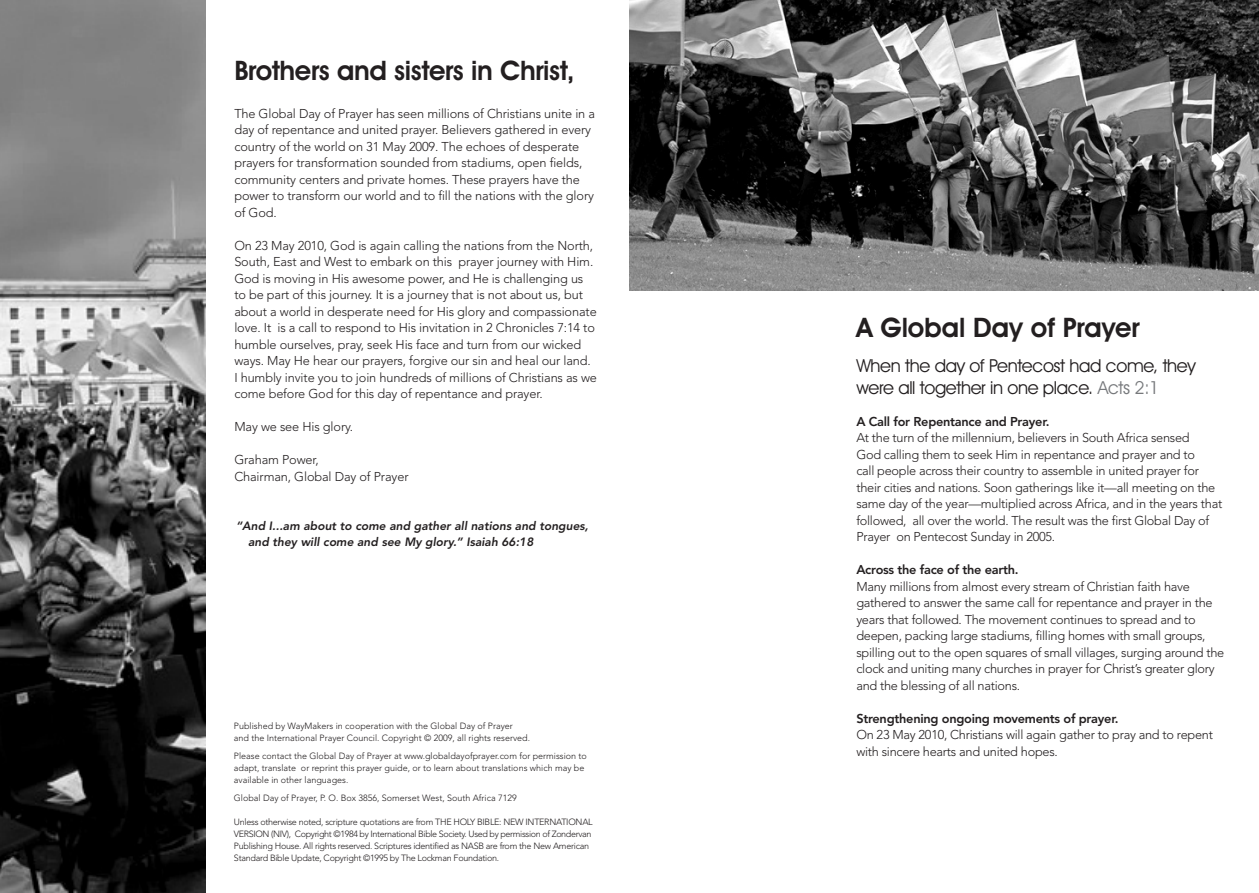
<style>
.page{position:relative;width:1259px;height:893px;background:#fff}
.page>*{position:absolute;margin:0;border:0;box-sizing:border-box;transform-origin:0 0}
.t1{font:600 27px "Avant Garde IT Cby BT";letter-spacing:-.01em;color:#231f20}
.t2{font:18px/21.6px "Avant Garde IT Cby BT";letter-spacing:-.02em;color:#231f20}
.t3{font:300 12.75px/16.5px "Avenir";letter-spacing:-.01em;color:#231f20}
.t4{font:800 12.75px "Avenir";letter-spacing:-.02em;color:#231f20}
.t5{font:italic 800 12px/16.5px "Avenir";color:#231f20}
.t6{font:300 9px/12px "Avenir";color:#231f20}
.t7{font:300 9px/12px "Avenir";letter-spacing:-.03em;color:#231f20}
.s1{color:#76787b}
</style>
<div class="page">
<img style="left:629px;top:0;width:630px;height:291px">
<img style="left:0;top:0;width:206px;height:893px">
<p class="t1" style="left:234px;top:54px;width:342px">Brothers and sisters in Christ,</p>
<p class="t3" style="left:234px;top:105px;width:362px">The Global Day of Prayer has seen millions of Christians unite in a day of repentance and united prayer. Believers gathered in every country of the world on 31 May 2009. The echoes of desperate prayers for transformation sounded from stadiums, open fields, community centers and private homes. These prayers have the power to transform our world and to fill the nations with the glory of God.</p>
<p class="t3" style="left:234px;top:237px;width:364px">On 23 May 2010, God is again calling the nations from the North, South, East and West to embark on this prayer journey with Him.<br>God is moving in His awesome power, and He is challenging us to be part of this journey. It is a journey that is not about us, but about a world in desperate need for His glory and compassionate love. It is a call to respond to His invitation in 2 Chronicles 7:14 to humble ourselves, pray, seek His face and turn from our wicked ways. May He hear our prayers, forgive our sin and heal our land.</p>
<p class="t3" style="left:234px;top:369px;width:364px">I humbly invite you to join hundreds of millions of Christians as we come before God for this day of repentance and prayer.</p>
<p class="t3" style="left:234px;top:419px;width:120px">May we see His glory.</p>
<p class="t3" style="left:234px;top:452px;width:86px">Graham Power,</p>
<p class="t3" style="left:234px;top:468px;width:176px">Chairman, Global Day of Prayer</p>
<p class="t5" style="left:248px;top:517px;width:342px;text-indent:-12px">“And I...am about to come and gather all nations and tongues, and they will come and see My glory.” Isaiah 66:18</p>
<p class="t6" style="left:234px;top:720px;width:298px">Published by WayMakers in cooperation with the Global Day of Prayer and the International Prayer Council. Copyright © 2009, all rights reserved.</p>
<p class="t6" style="left:234px;top:750px;width:354px">Please contact the Global Day of Prayer at www.globaldayofprayer.com for permission to adapt, translate or reprint this prayer guide, or to learn about translations which may be available in other languages.</p>
<p class="t6" style="left:234px;top:792px;width:284px">Global Day of Prayer, P. O. Box 3856, Somerset West, South Africa 7129</p>
<p class="t7" style="left:234px;top:816px;width:360px">Unless otherwise noted, scripture quotations are from THE HOLY BIBLE: NEW INTERNATIONAL VERSION (NIV), Copyright ©1984 by International Bible Society. Used by permission of Zondervan Publishing House. All rights reserved. Scriptures identified as NASB are from the New American Standard Bible Update, Copyright ©1995 by The Lockman Foundation.</p>
<p class="t1" style="left:856px;top:311px;width:285px">A Global Day of Prayer</p>
<p class="t2" style="left:856px;top:355px;width:341px">When the day of Pentecost had come, they were all together in one place. <span class="s1">Acts 2:1</span></p>
<p class="t4" style="left:856px;top:414px;width:195px">A Call for Repentance and Prayer.</p>
<p class="t3" style="left:856px;top:430px;width:367px">At the turn of the millennium, believers in South Africa sensed<br>God calling them to seek Him in repentance and prayer and to<br>call people across their country to assemble in united prayer for their cities and nations. Soon gatherings like it—all meeting on the same day of the year—multiplied across Africa, and in the years that followed, all over the world. The result was the first Global Day of Prayer on Pentecost Sunday in 2005.</p>
<p class="t4" style="left:856px;top:562px;width:164px">Across the face of the earth.</p>
<p class="t3" style="left:856px;top:578px;width:369px">Many millions from almost every stream of Christian faith have gathered to answer the same call for repentance and prayer in the years that followed. The movement continues to spread and to deepen, packing large stadiums, filling homes with small groups, spilling out to the open squares of small villages, surging around the clock and uniting many churches in prayer for Christ’s greater glory and the blessing of all nations.</p>
<p class="t4" style="left:856px;top:711px;width:264px">Strengthening ongoing movements of prayer.</p>
<p class="t3" style="left:856px;top:727px;width:358px">On 23 May 2010, Christians will again gather to pray and to repent with sincere hearts and united hopes.</p>
</div>
